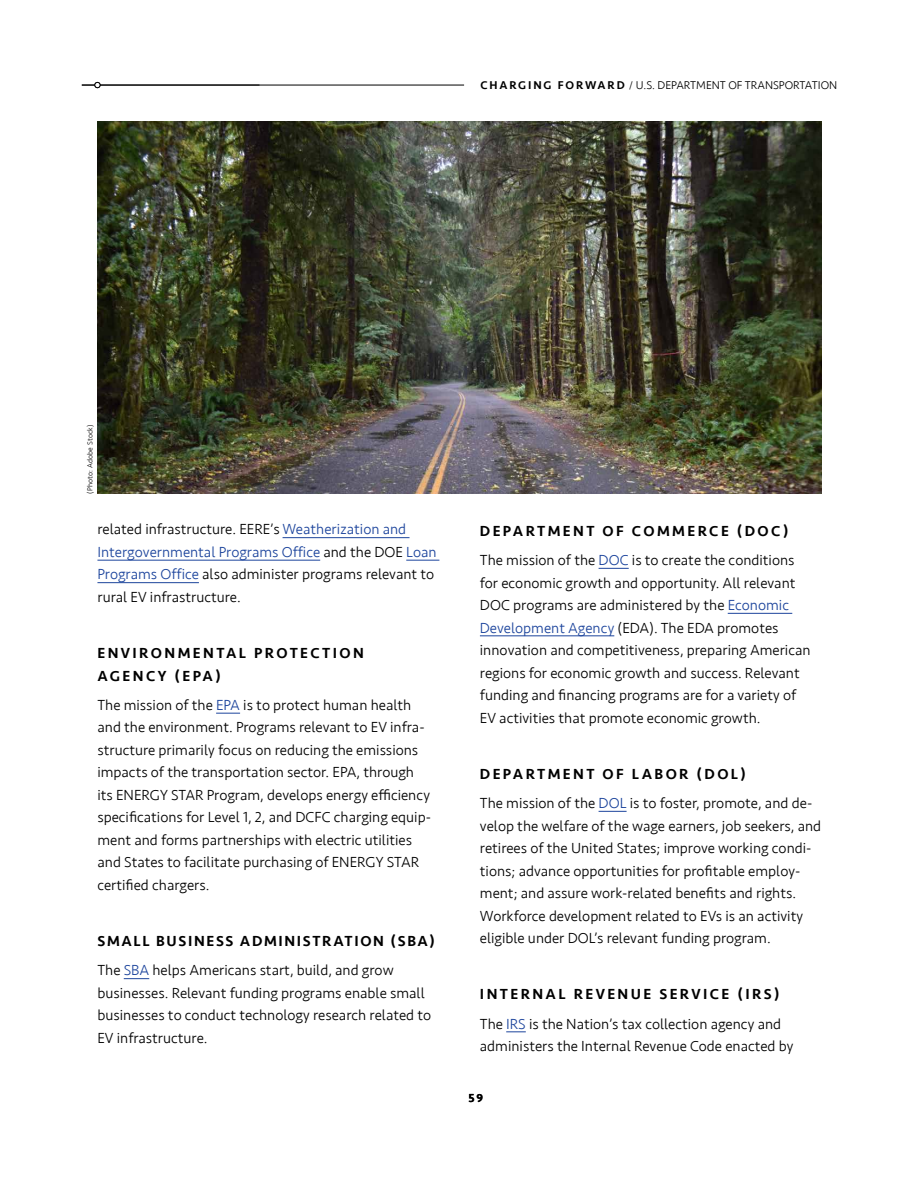
<style>
.page{position:relative;width:918px;height:1188px;background:#fff}
.page>*{position:absolute;margin:0;border:0;box-sizing:border-box;transform-origin:0 0}
.t1{font:300 15px/22.5px "Seravek";color:#000}
.t2{font:500 15px/22.5px "Seravek";letter-spacing:.16em;color:#000}
.t3{font:500 15px "Seravek";letter-spacing:.11em;color:#000}
.t4{font:500 12px "Seravek";color:#000}
.t5{font:300 11.7px "Seravek";color:#000}
.t6{font:300 7.5px "Seravek";letter-spacing:.02em;color:#000}
.s1{font-weight:500}
.s2{font-family:"Minion Pro";font-weight:400}
.s3{color:#1c449c}
</style>
<div class="page">
<hr style="left:82px;top:85px;width:382px;height:1px;background:#000">
<svg style="left:94px;top:82px;width:6px;height:6px"></svg>
<hr style="left:283px;top:537px;width:127px;height:1px;background:#1c449c">
<hr style="left:97px;top:560px;width:223px;height:1px;background:#1c449c">
<hr style="left:406px;top:560px;width:33px;height:1px;background:#1c449c">
<hr style="left:97px;top:582px;width:102px;height:1px;background:#1c449c">
<svg style="left:216px;top:713px;width:24px;height:1px"></svg>
<svg style="left:124px;top:978px;width:25px;height:1px"></svg>
<hr style="left:599px;top:568px;width:30px;height:1px;background:#1c449c">
<hr style="left:728px;top:613px;width:64px;height:1px;background:#1c449c">
<hr style="left:480px;top:636px;width:134px;height:1px;background:#1c449c">
<svg style="left:599px;top:811px;width:28px;height:1px"></svg>
<svg style="left:506px;top:1032px;width:20px;height:1px"></svg>
<img style="left:97px;top:121px;width:725px;height:373px">
<p class="t5" style="left:480px;top:78px;width:358px"><span class="s1">C H A RG I N G F O RWA R D</span> <span class="s2">/</span> U.S. DEPARTMENT OF TRANSPORTATION</p>
<p class="t6" style="left:86px;top:494px;width:71px;rotate:-90deg">(Photo: Adobe Stock)</p>
<p class="t1" style="left:97px;top:518px;width:341px">related infrastructure. EERE’s <span class="s3">Weatherization and Intergovernmental Programs Office</span> and the DOE <span class="s3">Loan Programs Office</span> also administer programs relevant to rural EV infrastructure.</p>
<h3 class="t2" style="left:97px;top:642px;width:268px">ENVIRONMENTAL PROTECTION<br>AGENCY (EPA)</h3>
<p class="t1" style="left:97px;top:694px;width:335px">The mission of the <span class="s3">EPA</span> is to protect human health and the environment. Programs relevant to EV infra&shy;structure primarily focus on reducing the emissions impacts of the transportation sector. EPA, through its ENERGY STAR Program, develops energy efficiency specifications for Level 1, 2, and DCFC charging equip&shy;ment and forms partnerships with electric utilities and States to facilitate purchasing of ENERGY STAR certified chargers.</p>
<h3 class="t3" style="left:97px;top:932px;width:339px">SMALL BUSINESS ADMINISTRATION (SBA)</h3>
<p class="t1" style="left:97px;top:959px;width:335px">The <span class="s3">SBA</span> helps Americans start, build, and grow businesses. Relevant funding programs enable small businesses to conduct technology research related to EV infrastructure.</p>
<h3 class="t2" style="left:480px;top:520px;width:310px">DEPARTMENT OF COMMERCE (DOC)</h3>
<p class="t1" style="left:480px;top:549px;width:332px">The mission of the <span class="s3">DOC</span> is to create the conditions for economic growth and opportunity. All relevant DOC programs are administered by the <span class="s3">Economic Development Agency</span> (EDA). The EDA promotes innovation and competitiveness, preparing American regions for economic growth and success. Relevant funding and financing programs are for a variety of EV activities that promote economic growth.</p>
<h3 class="t2" style="left:480px;top:763px;width:268px">DEPARTMENT OF LABOR (DOL)</h3>
<p class="t1" style="left:480px;top:792px;width:343px">The mission of the <span class="s3">DOL</span> is to foster, promote, and de&shy;velop the welfare of the wage earners, job seekers, and retirees of the United States; improve working condi&shy;tions; advance opportunities for profitable employ&shy;ment; and assure work-related benefits and rights.<br>Workforce development related to EVs is an activity eligible under DOL’s relevant funding program.</p>
<h3 class="t2" style="left:480px;top:983px;width:301px">INTERNAL REVENUE SERVICE (IRS)</h3>
<p class="t1" style="left:480px;top:1013px;width:315px">The <span class="s3">IRS</span> is the Nation’s tax collection agency and administers the Internal Revenue Code enacted by</p>
<p class="t4" style="left:469px;top:1091px;width:16px">59</p>
</div>
